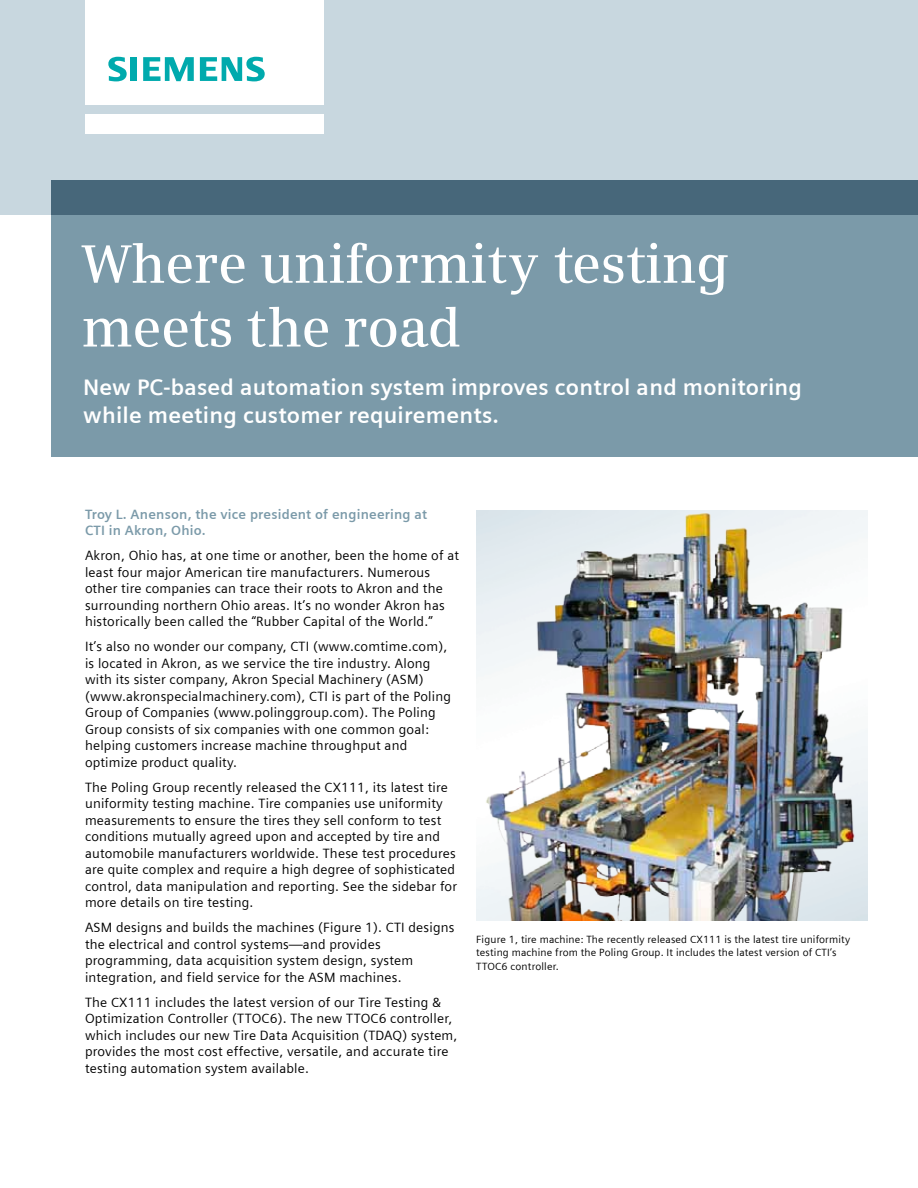
<style>
.page{position:relative;width:918px;height:1188px;background:#fff}
.page>*{position:absolute;margin:0;border:0;box-sizing:border-box;transform-origin:0 0}
.t1{font:600 54px/63.8px "Siemens Serif";letter-spacing:-.01em;color:#fff}
.t2{font:700 22.5px/27.6px "Siemens Sans";letter-spacing:.01em;color:#fff}
.t3{font:13.5px/16.5px "Siemens Sans";letter-spacing:.015em;color:#000}
.t4{font:700 13.5px/16.5px "Siemens Sans";letter-spacing:.015em;color:#7b9aa9}
.t5{font:10.5px/13.5px "Siemens Sans";letter-spacing:.015em;color:#000}
</style>
<div class="page">
<div style="left:51px;top:215px;width:867px;height:242px;background:#7b9aa9"></div>
<div style="left:0;top:0;width:918px;height:215px;background:#c8d7df"></div>
<div style="left:85px;top:114px;width:238px;height:19px;background:#fff"></div>
<div style="left:85px;top:0;width:238px;height:105px;background:#fff"></div>
<svg style="left:108px;top:57px;width:19px;height:24px"></svg>
<div style="left:130px;top:57px;width:7px;height:24px;background:#00aaad"></div>
<svg style="left:143px;top:57px;width:51px;height:24px"></svg>
<svg style="left:200px;top:57px;width:65px;height:24px"></svg>
<div style="left:51px;top:181px;width:867px;height:34px;background:#47677a"></div>
<img style="left:476px;top:510px;width:385px;height:410px">
<h1 class="t1" style="left:82px;top:232px;width:649px">Where uniformity testing meets the road</h1>
<h2 class="t2" style="left:83px;top:374px;width:721px">New PC-based automation system improves control and monitoring while meeting customer requirements.</h2>
<p class="t4" style="left:85px;top:506px;width:344px">Troy L. Anenson, the vice president of engineering at<br>CTI in Akron, Ohio.</p>
<p class="t3" style="left:85px;top:547px;width:376px">Akron, Ohio has, at one time or another, been the home of at least four major American tire manufacturers. Numerous other tire companies can trace their roots to Akron and the surrounding northern Ohio areas. It’s no wonder Akron has historically been called the “Rubber Capital of the World.”</p>
<p class="t3" style="left:85px;top:638px;width:367px">It’s also no wonder our company, CTI (www.comtime.com), is located in Akron, as we service the tire industry. Along with its sister company, Akron Special Machinery (ASM) (www.akronspecialmachinery.com), CTI is part of the Poling Group of Companies (www.polinggroup.com). The Poling Group consists of six companies with one common goal: helping customers increase machine throughput and optimize product quality.</p>
<p class="t3" style="left:85px;top:779px;width:374px">The Poling Group recently released the CX111, its latest tire uniformity testing machine. Tire companies use uniformity measurements to ensure the tires they sell conform to test conditions mutually agreed upon and accepted by tire and automobile manufacturers worldwide. These test procedures are quite complex and require a high degree of sophisticated control, data manipulation and reporting. See the sidebar for more details on tire testing.</p>
<p class="t3" style="left:85px;top:919px;width:371px">ASM designs and builds the machines (Figure 1). CTI designs the electrical and control systems—and provides programming, data acquisition system design, system integration, and field service for the ASM machines.</p>
<p class="t3" style="left:85px;top:994px;width:374px">The CX111 includes the latest version of our Tire Testing &amp; Optimization Controller (TTOC6). The new TTOC6 controller, which includes our new Tire Data Acquisition (TDAQ) system, provides the most cost effective, versatile, and accurate tire testing automation system available.</p>
<p class="t5" style="left:476px;top:932px;width:375px">Figure 1, tire machine: The recently released CX111 is the latest tire uniformity testing machine from the Poling Group. It includes the latest version of CTI’s<br>TTOC6 controller.</p>
</div>
